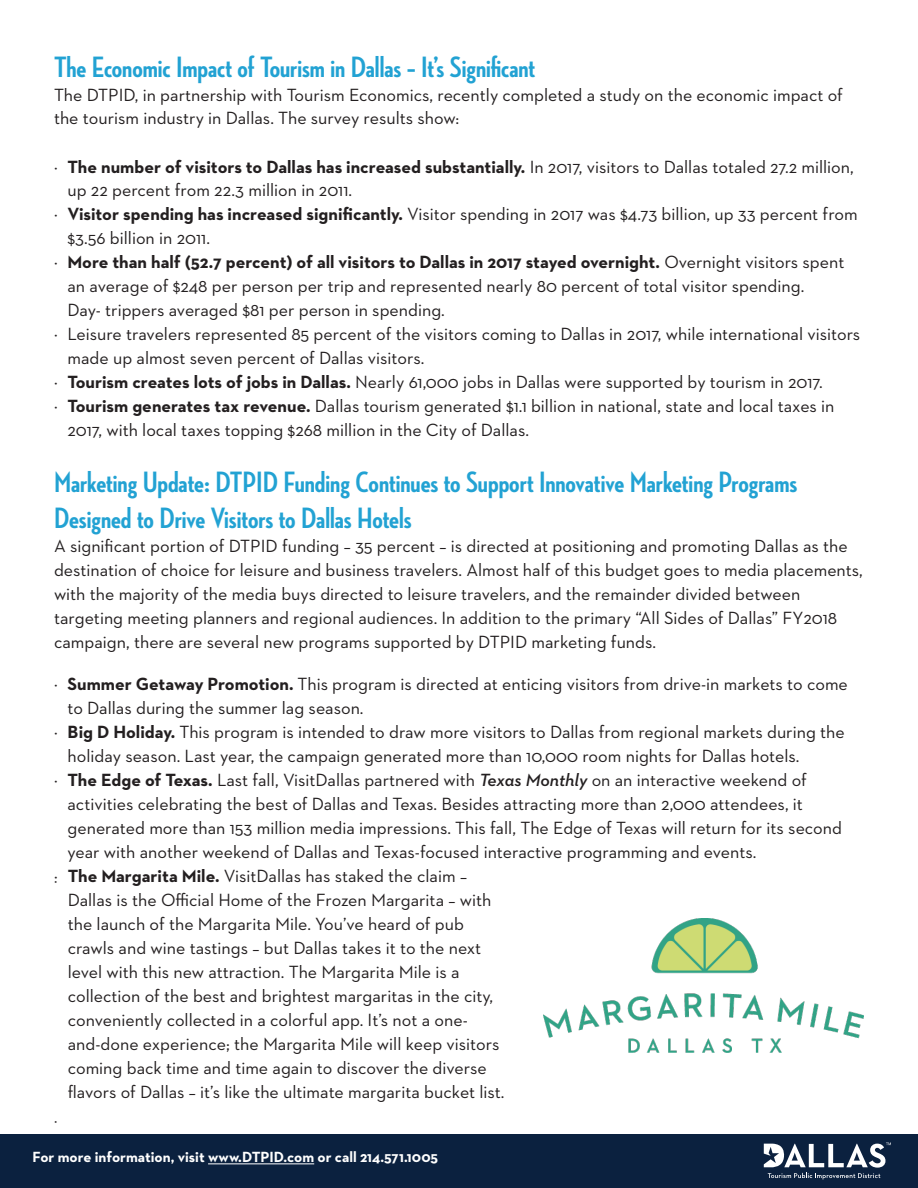
<style>
.page{position:relative;width:918px;height:1188px;background:#fff}
.page>*{position:absolute;margin:0;border:0;box-sizing:border-box;transform-origin:0 0}
.t1{font:700 30px/36px "Neutraface Condensed";color:#22a2d3}
.t2{font:18px/24px "Neutraface 2 Text";color:#231f20}
.t3{font:700 18px "Neutraface 2 Text";color:#231f20}
.t4{font:16.5px "Neutraface 2 Text";color:#231f20}
.t5{font:700 15px "Neutraface 2 Text";color:#fff}
.s1{font-weight:400}
.s2{font-weight:700}
.s3{font-weight:600;font-style:italic}
</style>
<div class="page">
<div style="left:0;top:1134px;width:918px;height:54px;background:#0b213f"></div>
<hr style="left:208px;top:1164px;width:106px;height:1px;background:#fff">
<svg style="left:764px;top:1142px;width:127px;height:38px"></svg>
<img style="left:543px;top:919px;width:321px;height:134px">
<h1 class="t1" style="left:54px;top:48px;width:483px">The Economic Impact of Tourism in Dallas – It’s Significant</h1>
<p class="t2" style="left:54px;top:82px;width:790px">The DTPID, in partnership with Tourism Economics, recently completed a study on the economic impact of the tourism industry in Dallas. The survey results show:</p>
<p class="t3" style="left:54px;top:155px;width:801px"><span class="s1">·</span> The number of visitors to Dallas has increased substantially. <span class="s1">In 2017, visitors to Dallas totaled 27.2 million,</span></p>
<p class="t2" style="left:68px;top:178px;width:286px">up 22 percent from 22.3 million in 2011.</p>
<p class="t2" style="left:54px;top:202px;width:805px">· <span class="s2">Visitor spending has increased significantly.</span> Visitor spending in 2017 was $4.73 billion, up 33 percent from</p>
<p class="t2" style="left:68px;top:226px;width:144px">$3.56 billion in 2011.</p>
<p class="t3" style="left:54px;top:251px;width:792px"><span class="s1">·</span> More than half (52.7 percent) of all visitors to Dallas in 2017 stayed overnight. <span class="s1">Overnight visitors spent</span></p>
<p class="t2" style="left:68px;top:274px;width:738px">an average of $248 per person per trip and represented nearly 80 percent of total visitor spending.</p>
<p class="t2" style="left:68px;top:298px;width:379px">Day- trippers averaged $81 per person in spending.</p>
<p class="t2" style="left:54px;top:322px;width:808px">· Leisure travelers represented 85 percent of the visitors coming to Dallas in 2017, while international visitors</p>
<p class="t2" style="left:68px;top:346px;width:358px">made up almost seven percent of Dallas visitors.</p>
<p class="t2" style="left:54px;top:370px;width:770px">· <span class="s2">Tourism creates lots of jobs in Dallas.</span> Nearly 61,000 jobs in Dallas were supported by tourism in 2017.</p>
<p class="t2" style="left:54px;top:394px;width:782px">· <span class="s2">Tourism generates tax revenue.</span> Dallas tourism generated $1.1 billion in national, state and local taxes in</p>
<p class="t2" style="left:68px;top:418px;width:463px">2017, with local taxes topping $268 million in the City of Dallas.</p>
<h1 class="t1" style="left:54px;top:464px;width:745px">Marketing Update: DTPID Funding Continues to Support Innovative Marketing Programs<br>Designed to Drive Visitors to Dallas Hotels</h1>
<p class="t2" style="left:54px;top:534px;width:810px">A significant portion of DTPID funding – 35 percent – is directed at positioning and promoting Dallas as the destination of choice for leisure and business travelers. Almost half of this budget goes to media placements, with the majority of the media buys directed to leisure travelers, and the remainder divided between targeting meeting planners and regional audiences. In addition to the primary “All Sides of Dallas” FY2018 campaign, there are several new programs supported by DTPID marketing funds.</p>
<p class="t2" style="left:54px;top:671px;width:795px">· <span class="s2">Summer Getaway Promotion.</span> This program is directed at enticing visitors from drive-in markets to come</p>
<p class="t2" style="left:68px;top:695px;width:298px">to Dallas during the summer lag season.</p>
<p class="t2" style="left:54px;top:719px;width:792px">· <span class="s2">Big D Holiday.</span> This program is intended to draw more visitors to Dallas from regional markets during the</p>
<p class="t2" style="left:68px;top:743px;width:734px">holiday season. Last year, the campaign generated more than 10,000 room nights for Dallas hotels.</p>
<p class="t2" style="left:54px;top:767px;width:754px">· <span class="s2">The Edge of Texas.</span> Last fall, VisitDallas partnered with <span class="s3">Texas Monthly</span> on an interactive weekend of</p>
<p class="t2" style="left:68px;top:791px;width:737px">activities celebrating the best of Dallas and Texas. Besides attracting more than 2,000 attendees, it</p>
<p class="t2" style="left:68px;top:815px;width:776px">generated more than 153 million media impressions. This fall, The Edge of Texas will return for its second</p>
<p class="t2" style="left:68px;top:839px;width:691px">year with another weekend of Dallas and Texas-focused interactive programming and events.</p>
<p class="t2" style="left:54px;top:863px;width:415px"><sub>·</sub>· <span class="s2">The Margarita Mile.</span> VisitDallas has staked the claim –</p>
<p class="t2" style="left:68px;top:887px;width:425px">Dallas is the Official Home of the Frozen Margarita – with</p>
<p class="t2" style="left:68px;top:911px;width:398px">the launch of the Margarita Mile. You’ve heard of pub</p>
<p class="t2" style="left:68px;top:935px;width:415px">crawls and wine tastings – but Dallas takes it to the next</p>
<p class="t2" style="left:68px;top:959px;width:393px">level with this new attraction. The Margarita Mile is a</p>
<p class="t2" style="left:68px;top:983px;width:427px">collection of the best and brightest margaritas in the city,</p>
<p class="t2" style="left:68px;top:1007px;width:402px">conveniently collected in a colorful app. It’s not a one-</p>
<p class="t2" style="left:68px;top:1031px;width:433px">and-done experience; the Margarita Mile will keep visitors</p>
<p class="t2" style="left:68px;top:1055px;width:421px">coming back time and time again to discover the diverse</p>
<p class="t2" style="left:68px;top:1079px;width:438px">flavors of Dallas – it’s like the ultimate margarita bucket list.</p>
<p class="t4" style="left:54px;top:1110px;width:5px">·</p>
<p class="t5" style="left:32px;top:1147px;width:407px">For more information, visit www.DTPID.com or call 214.571.1005</p>
</div>
